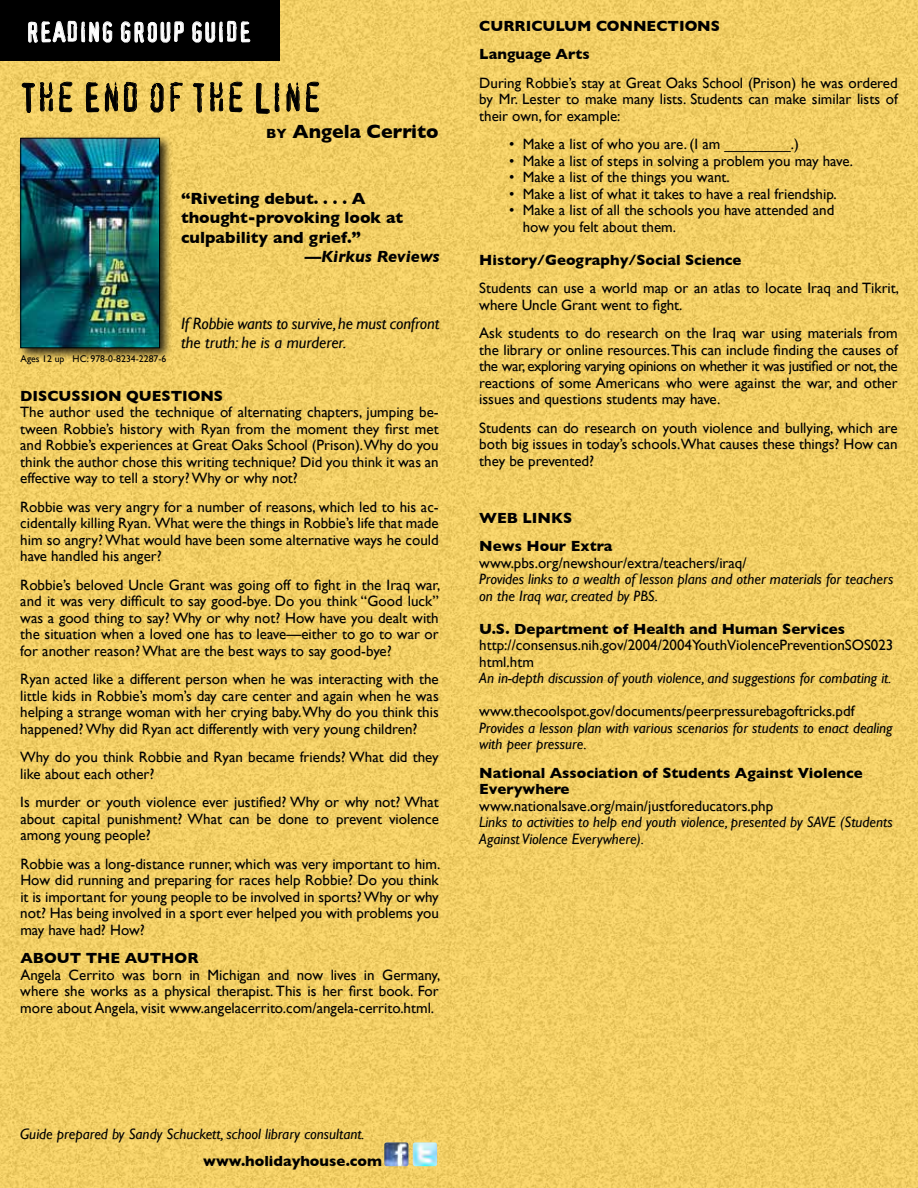
<style>
.page{position:relative;width:918px;height:1188px;background:#fff}
.page>*{position:absolute;margin:0;border:0;box-sizing:border-box;transform-origin:0 0}
.t1{font:38.55px "XBAND Rough";color:#000}
.t2{font:26.55px "XBAND Rough";color:#fff}
.t3{font:700 19.5px "Gill Sans";color:#000}
.t4{font:700 16.5px/19.5px "Gill Sans";color:#000}
.t5{font:italic 16.5px/19.5px "Gill Sans";letter-spacing:-.01em;color:#000}
.t6{font:italic 700 16.5px "Gill Sans";color:#000}
.t7{font:15px/16.5px "Gill Sans";color:#000;text-align:justify}
.t8{font:italic 15px/16.5px "Gill Sans";color:#000}
.t9{font:700 15px/28.5px "Gill Sans";color:#000}
.t10{font:9.75px "Gill Sans";color:#000}
.s1{font-size:13.65px}
</style>
<div class="page">
<img style="left:0;top:0;width:918px;height:1188px">
<div style="left:0;top:0;width:280px;height:60px;background:#000"></div>
<svg style="left:28px;top:21px;width:84px;height:22px"></svg>
<svg style="left:121px;top:21px;width:63px;height:22px"></svg>
<svg style="left:192px;top:21px;width:58px;height:22px"></svg>
<div style="left:17px;top:134px;width:156px;height:227px;background:#000;opacity:.82"></div>
<img style="left:22px;top:140px;width:136px;height:206px">
<div style="left:20px;top:138px;width:140px;height:210px;border:1px solid #000"></div>
<svg style="left:21px;top:81px;width:52px;height:32px;background:#c1a550"></svg>
<svg style="left:86px;top:80px;width:32px;height:33px"></svg>
<svg style="left:124px;top:82px;width:13px;height:30px"></svg>
<svg style="left:146px;top:77px;width:18px;height:36px"></svg>
<svg style="left:170px;top:81px;width:13px;height:31px"></svg>
<svg style="left:192px;top:81px;width:51px;height:32px;background:#c1a550"></svg>
<svg style="left:256px;top:82px;width:24px;height:32px"></svg>
<svg style="left:286px;top:80px;width:34px;height:33px"></svg>
<img style="left:384px;top:1142px;width:25px;height:24px">
<img style="left:413px;top:1142px;width:24px;height:24px">
<h2 class="t2" style="left:26px;top:21px;width:227px">READING GROUP GUIDE</h2>
<p class="t9" style="left:479px;top:11px;width:242px">CURRICULUM CONNECTIONS<br>Language Arts</p>
<p class="t7" style="left:479px;top:74px;width:420px">During Robbie’s stay at Great Oaks School (Prison) he was ordered by Mr. Lester to make many lists. Students can make similar lists of their own, for example:</p>
<p class="t7" style="left:509px;top:136px;width:291px">• Make a list of who you are. (I am ________.)</p>
<p class="t7" style="left:509px;top:152px;width:345px">• Make a list of steps in solving a problem you may have.</p>
<p class="t7" style="left:509px;top:169px;width:222px">• Make a list of the things you want.</p>
<p class="t7" style="left:509px;top:185px;width:329px">• Make a list of what it takes to have a real friendship.</p>
<p class="t7" style="left:523px;top:202px;width:313px;text-indent:-14px">• Make a list of all the schools you have attended and how you felt about them.</p>
<p class="t9" style="left:479px;top:245px;width:264px">History/Geography/Social Science</p>
<p class="t7" style="left:479px;top:280px;width:421px">Students can use a world map or an atlas to locate Iraq and Tikrit, where Uncle Grant went to fight.</p>
<p class="t7" style="left:479px;top:325px;width:420px">Ask students to do research on the Iraq war using materials from the library or online resources.This can include finding the causes of the war, exploring varying opinions on whether it was justified or not, the reactions of some Americans who were against the war, and other issues and questions students may have.</p>
<p class="t7" style="left:479px;top:419px;width:420px">Students can do research on youth violence and bullying, which are both big issues in today’s schools.What causes these things? How can they be prevented?</p>
<h1 class="t1" style="left:20px;top:81px;width:303px">THE END OF THE LINE</h1>
<h3 class="t3" style="left:266px;top:120px;width:174px"><span class="s1">by</span> Angela Cerrito</h3>
<p class="t4" style="left:181px;top:188px;width:224px">“Riveting debut. . . . A thought-provoking look at culpability and grief.”</p>
<p class="t6" style="left:305px;top:247px;width:136px">—Kirkus Reviews</p>
<p class="t5" style="left:181px;top:313px;width:260px">If Robbie wants to survive, he must confront the truth: he is a murderer.</p>
<p class="t10" style="left:21px;top:353px;width:147px">Ages 12 up HC: 978-0-8234-2287-6</p>
<p class="t9" style="left:20px;top:381px;width:204px">DISCUSSION QUESTIONS</p>
<p class="t7" style="left:20px;top:404px;width:420px">The author used the technique of alternating chapters, jumping be&shy;tween Robbie’s history with Ryan from the moment they first met and Robbie’s experiences at Great Oaks School (Prison).Why do you think the author chose this writing technique? Did you think it was an effective way to tell a story?Why or why not?</p>
<p class="t7" style="left:20px;top:498px;width:420px">Robbie was very angry for a number of reasons, which led to his ac&shy;cidentally killing Ryan. What were the things in Robbie’s life that made him so angry?What would have been some alternative ways he could have handled his anger?</p>
<p class="t7" style="left:20px;top:576px;width:422px">Robbie’s beloved Uncle Grant was going off to fight in the Iraq war, and it was very difficult to say good-bye. Do you think “Good luck” was a good thing to say? Why or why not? How have you dealt with the situation when a loved one has to leave—either to go to war or for another reason? What are the best ways to say good-bye?</p>
<p class="t7" style="left:20px;top:671px;width:420px">Ryan acted like a different person when he was interacting with the little kids in Robbie’s mom’s day care center and again when he was helping a strange woman with her crying baby. Why do you think this happened?Why did Ryan act differently with very young children?</p>
<p class="t7" style="left:20px;top:749px;width:420px">Why do you think Robbie and Ryan became friends? What did they like about each other?</p>
<p class="t7" style="left:20px;top:794px;width:420px">Is murder or youth violence ever justified? Why or why not? What about capital punishment? What can be done to prevent violence among young people?</p>
<p class="t7" style="left:20px;top:855px;width:422px">Robbie was a long-distance runner, which was very important to him.<br>How did running and preparing for races help Robbie? Do you think it is important for young people to be involved in sports?Why or why not? Has being involved in a sport ever helped you with problems you may have had? How?</p>
<p class="t9" style="left:20px;top:944px;width:180px">ABOUT THE AUTHOR</p>
<p class="t7" style="left:20px;top:966px;width:422px">Angela Cerrito was born in Michigan and now lives in Germany, where she works as a physical therapist. This is her first book. For more about Angela, visit www.angelacerrito.com/angela-cerrito.html.</p>
<p class="t9" style="left:479px;top:503px;width:135px">WEB LINKS<br>News Hour Extra</p>
<p class="t7" style="left:479px;top:554px;width:269px">www.pbs.org/newshour/extra/teachers/iraq/</p>
<p class="t8" style="left:479px;top:571px;width:416px">Provides links to a wealth of lesson plans and other materials for teachers on the Iraq war, created by PBS.</p>
<p class="t9" style="left:479px;top:614px;width:367px">U.S. Department of Health and Human Services</p>
<p class="t7" style="left:479px;top:637px;width:416px">http://consensus.nih.gov/2004/2004YouthViolencePreventionSOS023 html.htm</p>
<p class="t8" style="left:479px;top:670px;width:414px">An in-depth discussion of youth violence, and suggestions for combating it.</p>
<p class="t7" style="left:479px;top:703px;width:377px">www.thecoolspot.gov/documents/peerpressurebagoftricks.pdf</p>
<p class="t8" style="left:479px;top:719px;width:415px">Provides a lesson plan with various scenarios for students to enact dealing with peer pressure.</p>
<p class="t9" style="left:479px;top:764px;width:385px;line-height:16.5px">National Association of Students Against Violence<br>Everywhere</p>
<p class="t7" style="left:479px;top:797px;width:296px">www.nationalsave.org/main/justforeducators.php</p>
<p class="t8" style="left:479px;top:814px;width:415px">Links to activities to help end youth violence, presented by SAVE (Students<br>Against Violence Everywhere).</p>
<p class="t8" style="left:20px;top:1125px;width:346px">Guide prepared by Sandy Schuckett, school library consultant.</p>
<p class="t9" style="left:203px;top:1146px;width:180px">www.holidayhouse.com</p>
</div>
